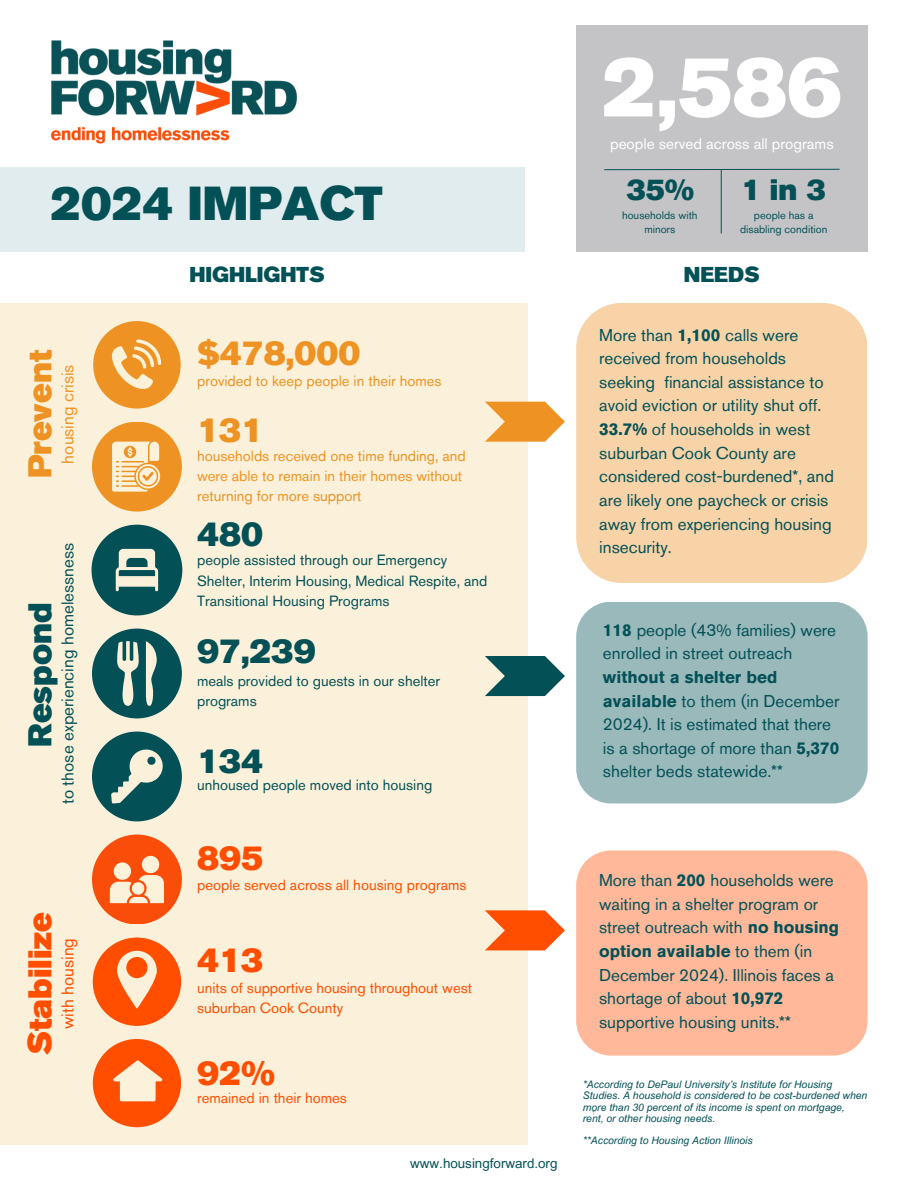
<style>
.page{position:relative;width:918px;height:1188px;background:#fff}
.page>*{position:absolute;margin:0;border:0;box-sizing:border-box;transform-origin:0 0}
.t1{font:84.75px "Akzidenz Grotesk Pro Super";color:#fff}
.t2{font:47.55px "Akzidenz Grotesk Pro Super";color:#035157}
.t3{font:34.05px "Akzidenz Grotesk Pro Super";color:#035157}
.t4{font:34.05px "Akzidenz Grotesk Pro Super";color:#ee9323}
.t5{font:34.05px "Akzidenz Grotesk Pro Super";color:#ff4e00}
.t6{font:32.85px "Akzidenz Grotesk Pro Super";color:#ff4e00}
.t7{font:32.85px "Akzidenz Grotesk Pro Super";color:#ee9323}
.t8{font:32.85px "Akzidenz Grotesk Pro Super";color:#035157}
.t9{font:29.55px "Akzidenz Grotesk Pro Super";color:#035157}
.t10{font:21.45px "Akzidenz Grotesk Pro Super";color:#035157}
.t11{font:17.1px/23.7px "Akzidenz Grotesk Pro";color:#035157}
.t12{font:16.95px/23.7px "Akzidenz Grotesk Pro";color:#035157}
.t13{font:16.95px "Akzidenz Grotesk Pro";color:#ee9323}
.t14{font:16.95px "Akzidenz Grotesk Pro";color:#ff4e00}
.t15{font:15.3px "Akzidenz Grotesk Pro";color:#fff}
.t16{font:14.7px/20.4px "Akzidenz Grotesk Pro";color:#035157}
.t17{font:14.7px/20.4px "Akzidenz Grotesk Pro";color:#ee9323}
.t18{font:14.7px/20.4px "Akzidenz Grotesk Pro";color:#ff4e00}
.t19{font:13.35px "Arial MT Pro";color:#035157}
.t20{font:10.95px/14.7px "Akzidenz Grotesk Pro";color:#035157;text-align:center}
.t21{font:italic 10.35px/11.2px "Arial MT Pro";color:#035157}
.s1{font-weight:700}
</style>
<div class="page">
<div style="left:576px;top:25px;width:292px;height:227px;background:#c4c4c6"></div>
<div style="left:0;top:303px;width:527px;height:842px;background:#fbf1da"></div>
<svg style="left:92px;top:525px;width:90px;height:90px"></svg>
<svg style="left:92px;top:629px;width:90px;height:89px"></svg>
<div style="left:93px;top:1039px;width:88px;height:88px;background:#ff4e00;border-radius:50%"></div>
<svg style="left:113px;top:1060px;width:49px;height:41px"></svg>
<img style="left:51px;top:40px;width:246px;height:104px">
<svg style="left:93px;top:938px;width:88px;height:88px"></svg>
<svg style="left:92px;top:732px;width:90px;height:89px"></svg>
<hr style="left:604px;top:169px;width:236px;height:1px;background:#035157">
<hr style="left:721px;top:169px;width:1px;height:64px;background:#035157">
<svg style="left:485px;top:402px;width:80px;height:40px"></svg>
<svg style="left:485px;top:656px;width:80px;height:40px"></svg>
<svg style="left:485px;top:910px;width:80px;height:40px"></svg>
<div style="left:0;top:167px;width:525px;height:85px;background:#e0eced"></div>
<div style="left:576px;top:850px;width:292px;height:206px;background:#ffb899;border-radius:35px"></div>
<div style="left:92px;top:835px;width:90px;height:89px;background:#f94d09;border-radius:50%"></div>
<svg style="left:110px;top:856px;width:54px;height:47px"></svg>
<div style="left:92px;top:422px;width:90px;height:90px;background:#ee9323;border-radius:50%"></div>
<svg style="left:112px;top:442px;width:48px;height:50px"></svg>
<div style="left:93px;top:321px;width:88px;height:88px;background:#ee9323;border-radius:50%"></div>
<svg style="left:112px;top:339px;width:49px;height:50px"></svg>
<div style="left:576px;top:602px;width:292px;height:201px;background:#9ab9bb;border-radius:35px"></div>
<div style="left:576px;top:303px;width:291px;height:280px;background:#f8d3a7;border-radius:46px"></div>
<p class="t1" style="left:602px;top:53px;width:242px">2,586</p>
<p class="t2" style="left:50px;top:184px;width:334px">2024 IMPACT</p>
<h3 class="t15" style="left:610px;top:137px;width:225px">people served across all programs</h3>
<h2 class="t9" style="left:627px;top:178px;width:69px">35%</h2>
<p class="t20" style="left:622px;top:208px;width:77px">households with minors</p>
<h3 class="t9" style="left:742px;top:178px;width:86px">1 in 3</h3>
<p class="t20" style="left:740px;top:208px;width:89px">people has a disabling condition</p>
<p class="t7" style="left:27px;top:478px;width:130px;rotate:-90deg">Prevent</p>
<p class="t13" style="left:61px;top:464px;width:100px;rotate:-90deg">housing crisis</p>
<h3 class="t12" style="left:58px;top:804px;width:263px;rotate:-90deg">to those experiencing homelessness</h3>
<h3 class="t8" style="left:27px;top:747px;width:146px;rotate:-90deg">Respond</h3>
<h6 class="t6" style="left:27px;top:1055px;width:145px;rotate:-90deg">Stabilize</h6>
<p class="t14" style="left:61px;top:1029px;width:93px;rotate:-90deg">with housing</p>
<h3 class="t10" style="left:189px;top:266px;width:137px">HIGHLIGHTS</h3>
<p class="t10" style="left:684px;top:266px;width:77px">NEEDS</p>
<h5 class="t4" style="left:197px;top:340px;width:165px">$478,000</h5>
<h5 class="t17" style="left:197px;top:372px;width:246px">provided to keep people in their homes</h5>
<p class="t4" style="left:197px;top:416px;width:68px">131</p>
<h3 class="t17" style="left:197px;top:447px;width:270px">households received one time funding, and were able to remain in their homes without returning for more support</h3>
<h6 class="t3" style="left:197px;top:520px;width:68px">480</h6>
<h4 class="t16" style="left:197px;top:551px;width:292px">people assisted through our Emergency<br>Shelter, Interim Housing, Medical Respite, and<br>Transitional Housing Programs</h4>
<p class="t3" style="left:197px;top:637px;width:120px">97,239</p>
<p class="t16" style="left:197px;top:672px;width:244px">meals provided to guests in our shelter programs</p>
<h3 class="t3" style="left:197px;top:747px;width:68px">134</h3>
<p class="t16" style="left:197px;top:776px;width:237px">unhoused people moved into housing</p>
<p class="t5" style="left:197px;top:845px;width:68px">895</p>
<p class="t18" style="left:197px;top:876px;width:271px">people served across all housing programs</p>
<p class="t5" style="left:197px;top:946px;width:68px">413</p>
<p class="t18" style="left:197px;top:979px;width:276px">units of supportive housing throughout west suburban Cook County</p>
<h3 class="t5" style="left:197px;top:1059px;width:80px">92%</h3>
<h6 class="t18" style="left:197px;top:1090px;width:151px">remained in their homes</h6>
<p class="t19" style="left:410px;top:1158px;width:149px">www.housingforward.org</p>
<h3 class="t11" style="left:599px;top:324px;width:236px">More than <span class="s1">1,100</span> calls were received from households seeking financial assistance to avoid eviction or utility shut off.<br><span class="s1">33.7%</span> of households in west suburban Cook County are considered cost-burdened*, and are likely one paycheck or crisis away from experiencing housing insecurity.</h3>
<h4 class="t11" style="left:603px;top:620px;width:238px"><span class="s1">118</span> people (43% families) were enrolled in street outreach <span class="s1">without a shelter bed available</span> to them (in December<br>2024). It is estimated that there is a shortage of more than <span class="s1">5,370 </span>shelter beds statewide.**</h4>
<h1 class="t12" style="left:599px;top:870px;width:242px">More than <span class="s1">200</span> households were waiting in a shelter program or street outreach with <span class="s1">no housing option available</span> to them (in<br>December 2024). Illinois faces a shortage of about <span class="s1">10,972 </span>supportive housing units.**</h1>
<p class="t21" style="left:583px;top:1080px;width:286px">*According to DePaul University’s Institute for Housing Studies. A household is considered to be cost-burdened when more than 30 percent of its income is spent on mortgage, rent, or other housing needs.</p>
<p class="t21" style="left:583px;top:1136px;width:171px">**According to Housing Action Illinois</p>
</div>
